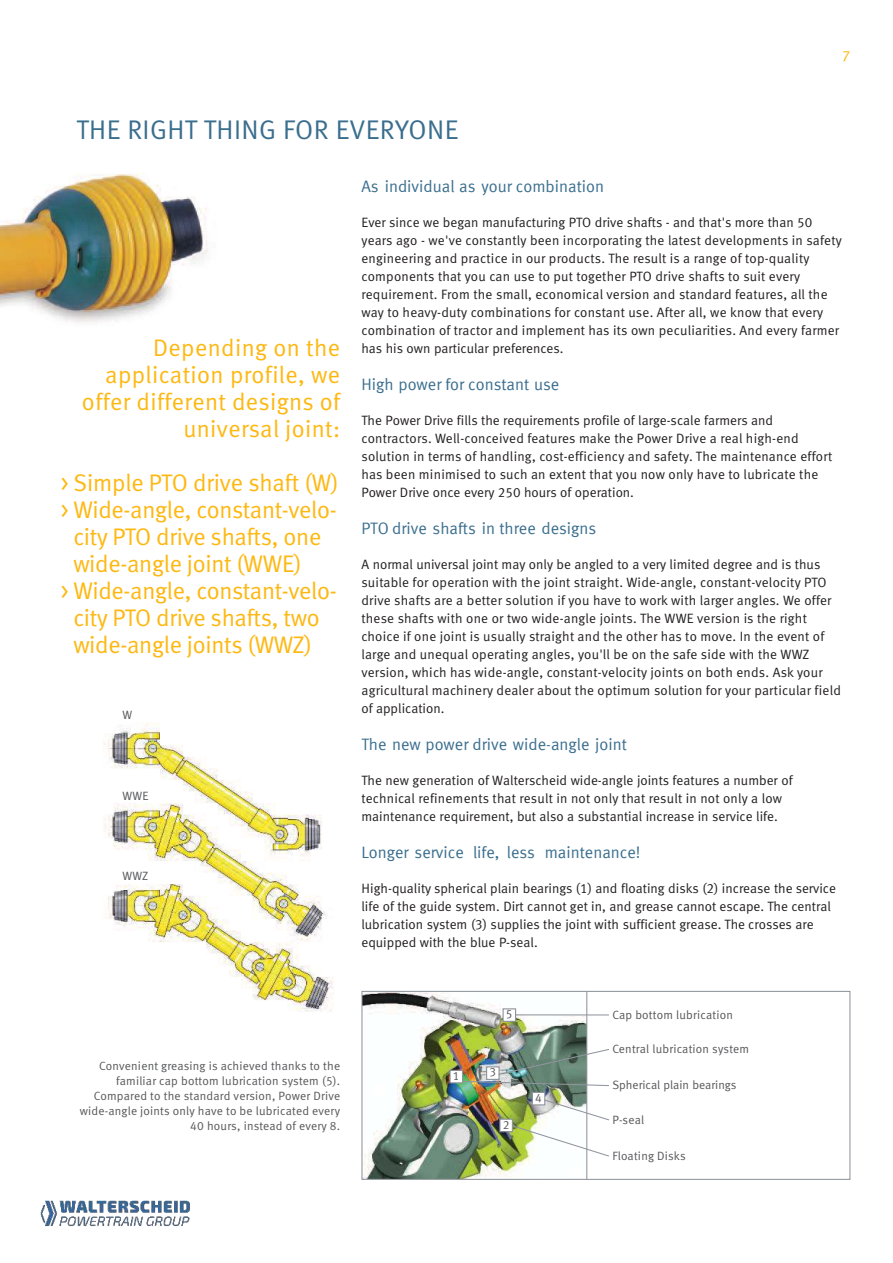
<style>
.page{position:relative;width:893px;height:1263px;background:#fff}
.page>*{position:absolute;margin:0;border:0;box-sizing:border-box;transform-origin:0 0}
.t1{font:27px "Meta Normal LF";letter-spacing:.015em;color:#3a6e8e}
.t2{font:24px "Meta Normal LF";letter-spacing:-.01em;color:#fdb812}
.t3{font:24px/27px "Meta Normal LF";letter-spacing:.015em;color:#fdb812;text-align:right}
.t4{font:16.5px "Meta Normal LF";color:#3a6e8e}
.t5{font:15px "Meta Normal LF";color:#fdb812}
.t6{font:13.5px/18px "Meta Normal LF";letter-spacing:.01em;color:#221f1f}
.t7{font:12px/15px "Meta Normal LF";letter-spacing:.015em;color:#57585a;text-align:right}
</style>
<div class="page">
<img style="left:0;top:173px;width:208px;height:150px">
<img style="left:363px;top:993px;width:223px;height:185px">
<div style="left:361px;top:991px;width:489px;height:189px;border:1px solid #90959d"></div>
<img style="left:103px;top:722px;width:231px;height:290px">
<hr style="left:586px;top:991px;width:1px;height:188px;background:#90959d">
<div style="left:451px;top:1071px;width:11px;height:11px;background:#fff"></div>
<div style="left:449px;top:1070px;width:14px;height:13px;border:1px solid #90959d"></div>
<div style="left:500px;top:1120px;width:12px;height:11px;background:#fff"></div>
<div style="left:499px;top:1119px;width:14px;height:13px;border:1px solid #90959d"></div>
<div style="left:533px;top:1093px;width:11px;height:11px;background:#fff"></div>
<div style="left:532px;top:1092px;width:13px;height:13px;border:1px solid #90959d"></div>
<div style="left:504px;top:1009px;width:11px;height:12px;background:#fff"></div>
<div style="left:502px;top:1008px;width:14px;height:14px;border:1px solid #90959d"></div>
<svg style="left:511px;top:1099px;width:98px;height:58px"></svg>
<img style="left:461px;top:1048px;width:148px;height:39px">
<hr style="left:516px;top:1014px;width:93px;height:1px;background:#90959d">
<img style="left:40px;top:1200px;width:150px;height:27px">
<h1 class="t1" style="left:77px;top:118px;width:383px">THE RIGHT THING FOR EVERYONE</h1>
<p class="t5" style="left:842px;top:49px;width:10px">7</p>
<h2 class="t3" style="left:82px;top:336px;width:260px">Depending on the application profile, we offer different designs of universal joint:</h2>
<h2 class="t2" style="left:61px;top:472px;width:279px">&gt; Simple PTO drive shaft (W)</h2>
<h2 class="t2" style="left:61px;top:499px;width:278px">&gt; Wide-angle, constant-velo-</h2>
<h2 class="t2" style="left:73px;top:526px;width:249px">city PTO drive shafts, one</h2>
<h2 class="t2" style="left:73px;top:553px;width:230px">wide-angle joint (WWE)</h2>
<h2 class="t2" style="left:61px;top:580px;width:278px">&gt; Wide-angle, constant-velo-</h2>
<h2 class="t2" style="left:73px;top:607px;width:248px">city PTO drive shafts, two</h2>
<h2 class="t2" style="left:73px;top:634px;width:240px">wide-angle joints (WWZ)</h2>
<p class="t7" style="left:123px;top:708px;width:11px">W</p>
<p class="t7" style="left:123px;top:789px;width:28px">WWE</p>
<p class="t7" style="left:123px;top:869px;width:27px">WWZ</p>
<p class="t4" style="left:361px;top:177px;width:244px">As individual as your combination</p>
<p class="t6" style="left:361px;top:214px;width:482px">Ever since we began manufacturing PTO drive shafts - and that's more than 50 years ago - we've constantly been incorporating the latest developments in safety engineering and practice in our products. The result is a range of top-quality components that you can use to put together PTO drive shafts to suit every requirement. From the small, economical version and standard features, all the way to heavy-duty combinations for constant use. After all, we know that every combination of tractor and implement has its own peculiarities. And every farmer has his own particular preferences.</p>
<p class="t4" style="left:361px;top:375px;width:199px">High power for constant use</p>
<p class="t6" style="left:361px;top:412px;width:472px">The Power Drive fills the requirements profile of large-scale farmers and contractors. Well-conceived features make the Power Drive a real high-end solution in terms of handling, cost-efficiency and safety. The maintenance effort has been minimised to such an extent that you now only have to lubricate the Power Drive once every 250 hours of operation.</p>
<p class="t4" style="left:361px;top:519px;width:236px">PTO drive shafts in three designs</p>
<p class="t6" style="left:361px;top:556px;width:481px">A normal universal joint may only be angled to a very limited degree and is thus suitable for operation with the joint straight. Wide-angle, constant-velocity PTO drive shafts are a better solution if you have to work with larger angles. We offer these shafts with one or two wide-angle joints. The WWE version is the right choice if one joint is usually straight and the other has to move. In the event of large and unequal operating angles, you'll be on the safe side with the WWZ version, which has wide-angle, constant-velocity joints on both ends. Ask your agricultural machinery dealer about the optimum solution for your particular field of application.</p>
<p class="t4" style="left:361px;top:735px;width:267px">The new power drive wide-angle joint</p>
<p class="t6" style="left:361px;top:772px;width:433px">The new generation of Walterscheid wide-angle joints features a number of technical refinements that result in not only that result in not only a low maintenance requirement, but also a substantial increase in service life.</p>
<p class="t4" style="left:361px;top:843px;width:281px">Longer service life, less maintenance!</p>
<p class="t6" style="left:361px;top:880px;width:476px">High-quality spherical plain bearings (1) and floating disks (2) increase the service life of the guide system. Dirt cannot get in, and grease cannot escape. The central lubrication system (3) supplies the joint with sufficient grease. The crosses are equipped with the blue P-seal.</p>
<p class="t7" style="left:80px;top:1059px;width:262px">Convenient greasing is achieved thanks to the familiar cap bottom lubrication system (5).<br>Compared to the standard version, Power Drive wide-angle joints only have to be lubricated every 40 hours, instead of every 8.</p>
<p class="t7" style="left:453px;top:1069px;width:8px">1</p>
<p class="t7" style="left:506px;top:1007px;width:8px">5</p>
<p class="t7" style="left:489px;top:1065px;width:8px">3</p>
<p class="t7" style="left:503px;top:1118px;width:8px">2</p>
<p class="t7" style="left:535px;top:1091px;width:8px">4</p>
<p class="t7" style="left:612px;top:1008px;width:122px">Cap bottom lubrication</p>
<p class="t7" style="left:612px;top:1042px;width:138px">Central lubrication system</p>
<p class="t7" style="left:612px;top:1077px;width:126px">Spherical plain bearings</p>
<p class="t7" style="left:612px;top:1113px;width:33px">P-seal</p>
<p class="t7" style="left:612px;top:1149px;width:75px">Floating Disks</p>
</div>
